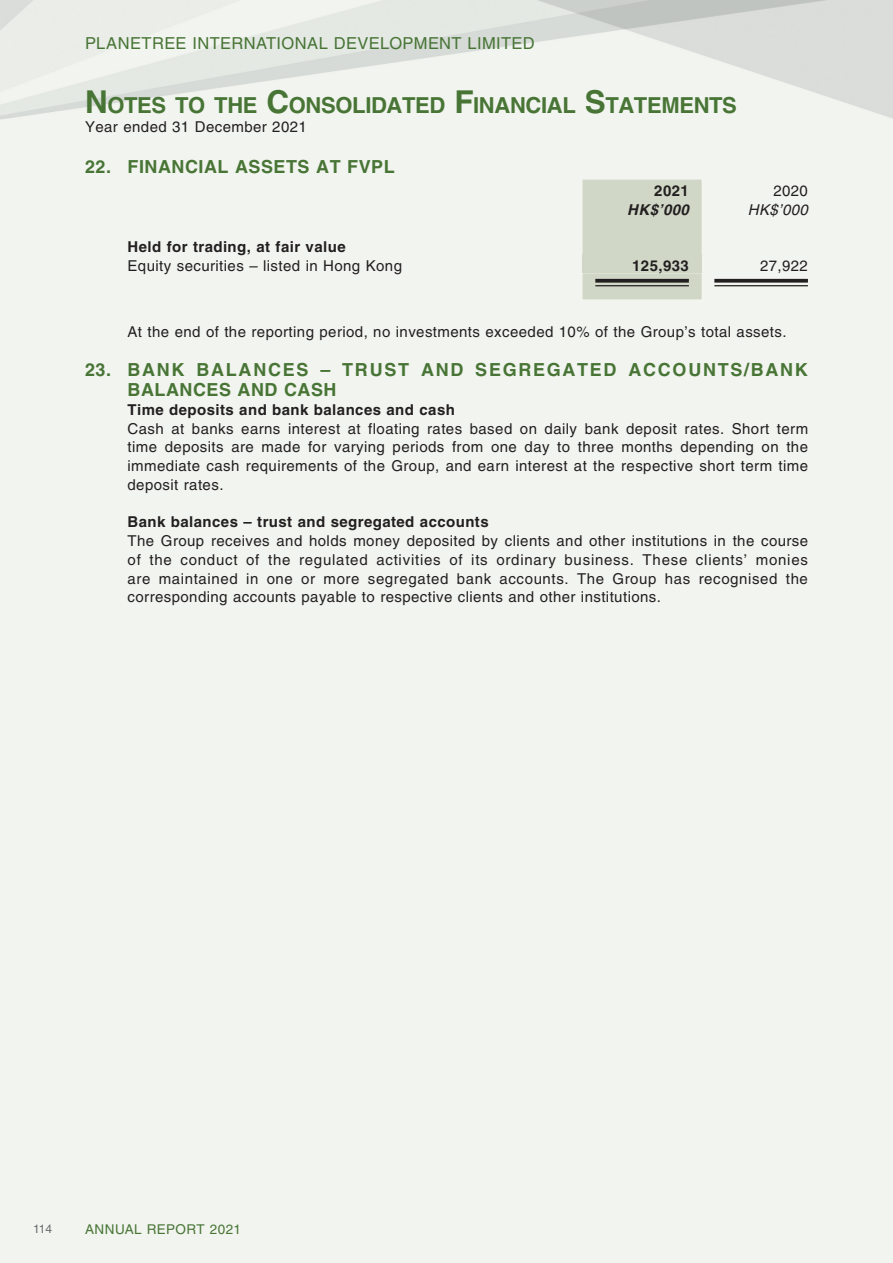
<style>
.page{position:relative;width:893px;height:1263px;background:#f2f5ef}
.page>*{position:absolute;margin:0;border:0;box-sizing:border-box;transform-origin:0 0}
.t1{font:700 22.05px "Helvetica";letter-spacing:-.015em;color:#487536}
.t2{font:700 18px/20.2px "Helvetica";letter-spacing:.095em;color:#487536}
.t3{font:700 18px "Helvetica";letter-spacing:.03em;color:#487536}
.t4{font:16.5px "Helvetica";letter-spacing:.025em;color:#487536}
.t5{font:15px/18.8px "Helvetica";letter-spacing:.03em;color:#231f20;text-align:justify}
.t6{font:700 15px "Helvetica";letter-spacing:.03em;color:#231f20}
.t7{font:italic 700 15px "Helvetica";color:#231f20}
.t8{font:italic 15px "Helvetica";color:#231f20}
.t9{font:13.5px "Helvetica";letter-spacing:.035em;color:#487536}
.t10{font:12px "Helvetica";color:#6c6d70}
.s1{font-size:31.5px}
</style>
<div class="page">
<div style="left:583px;top:180px;width:119px;height:119px;background:#d0d7c6"></div>
<div style="left:583px;top:255px;width:119px;height:18px;background:#d0d7c6"></div>
<svg style="left:595px;top:279px;width:94px;height:4px"></svg>
<hr style="left:595px;top:285px;width:94px;height:1px;background:#231f20">
<svg style="left:714px;top:279px;width:94px;height:4px"></svg>
<hr style="left:714px;top:285px;width:94px;height:1px;background:#231f20">
<p class="t4" style="left:85px;top:33px;width:451px">PLANETREE INTERNATIONAL DEVELOPMENT LIMITED</p>
<h1 class="t1" style="left:85px;top:92px;width:653px"><span class="s1">N</span>OTES TO THE <span class="s1">C</span>ONSOLIDATED <span class="s1">F</span>INANCIAL <span class="s1">S</span>TATEMENTS</h1>
<p class="t5" style="left:85px;top:117px;width:223px">Year ended 31 December 2021</p>
<p class="t3" style="left:85px;top:155px;width:311px">22. FINANCIAL ASSETS AT FVPL</p>
<p class="t6" style="left:654px;top:182px;width:36px">2021</p>
<p class="t5" style="left:773px;top:182px;width:36px">2020</p>
<p class="t7" style="left:627px;top:201px;width:63px">HK$’000</p>
<p class="t8" style="left:748px;top:201px;width:62px">HK$’000</p>
<p class="t6" style="left:128px;top:238px;width:220px">Held for trading, at fair value</p>
<p class="t5" style="left:128px;top:257px;width:276px">Equity securities – listed in Hong Kong</p>
<p class="t6" style="left:632px;top:257px;width:58px">125,933</p>
<p class="t5" style="left:760px;top:257px;width:49px">27,922</p>
<p class="t5" style="left:128px;top:322px;width:661px">At the end of the reporting period, no investments exceeded 10% of the Group’s total assets.</p>
<p class="t2" style="left:128px;top:359px;width:682px;text-indent:-43px">23. BANK BALANCES – TRUST AND SEGREGATED ACCOUNTS/BANK<br>BALANCES AND CASH</p>
<p class="t6" style="left:128px;top:400px;width:329px">Time deposits and bank balances and cash</p>
<p class="t5" style="left:128px;top:419px;width:682px">Cash at banks earns interest at floating rates based on daily bank deposit rates. Short term time deposits are made for varying periods from one day to three months depending on the immediate cash requirements of the Group, and earn interest at the respective short term time deposit rates.</p>
<p class="t6" style="left:128px;top:513px;width:363px">Bank balances – trust and segregated accounts</p>
<p class="t5" style="left:128px;top:531px;width:682px">The Group receives and holds money deposited by clients and other institutions in the course of the conduct of the regulated activities of its ordinary business. These clients’ monies are maintained in one or more segregated bank accounts. The Group has recognised the corresponding accounts payable to respective clients and other institutions.</p>
<p class="t10" style="left:33px;top:1222px;width:21px">114</p>
<p class="t9" style="left:85px;top:1221px;width:157px">ANNUAL REPORT 2021</p>
</div>
